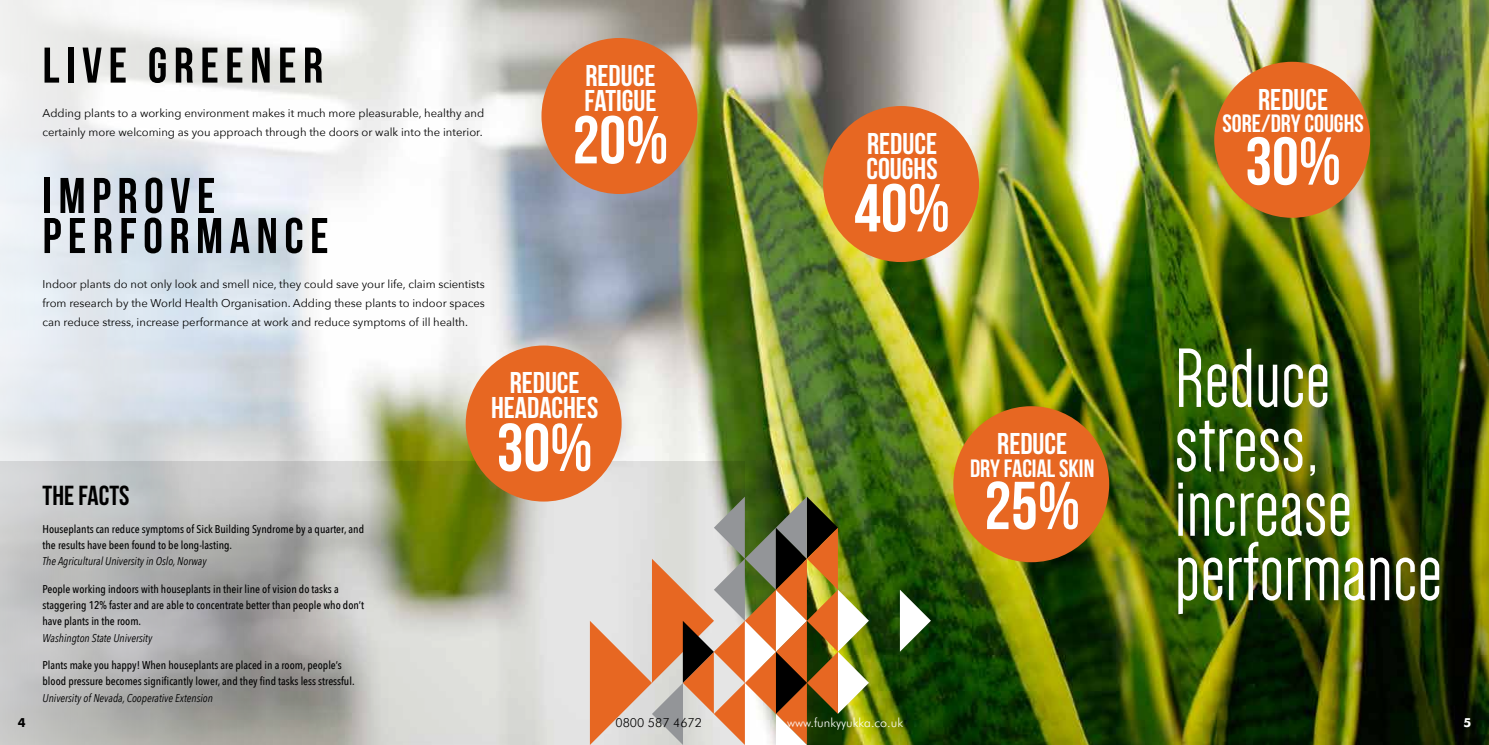
<style>
.page{position:relative;width:1489px;height:745px;background:#fff}
.page>*{position:absolute;margin:0;border:0;box-sizing:border-box;transform-origin:0 0}
.t1{font:86.5px/64.4px "Dense";color:#fff}
.t2{font:67.5px "Bebas Neue";color:#fff}
.t3{font:50px/40px "Bebas Neue";letter-spacing:.13em;color:#000}
.t4{font:30px/25px "Bebas Neue";color:#fff}
.t5{font:27.5px "Bebas Neue";color:#000}
.t6{font:25px "Bebas Neue";color:#fff}
.t7{font:300 12.5px "Futura BT";color:#fff}
.t8{font:300 12.5px "Futura BT";color:#000}
.t9{font:700 12.5px "Futura BT";color:#000}
.t10{font:700 12.5px "Futura BT";color:#fff}
.t11{font:500 11.25px/16.2px "Avenir Next Condensed";color:#000}
.t12{font:11.25px/18.8px "Avenir Next";color:#000}
.t13{font:italic 11.25px "Avenir Next Condensed";color:#000}
</style>
<div class="page">
<img style="left:0;top:0;width:1488px;height:744px">
<div style="left:541px;top:38px;width:156px;height:156px;background:#e76722;border-radius:50%"></div>
<div style="left:823px;top:106px;width:156px;height:156px;background:#e76722;border-radius:50%"></div>
<div style="left:953px;top:406px;width:156px;height:156px;background:#e76722;border-radius:50%"></div>
<div style="left:1214px;top:62px;width:155px;height:156px;background:#e76722;border-radius:50%"></div>
<svg style="left:0;top:461px;width:744px;height:283px;background:#b8baae"></svg>
<div style="left:465px;top:345px;width:156px;height:156px;background:#e76722;border-radius:50%"></div>
<svg style="left:899px;top:589px;width:31px;height:62px"></svg>
<svg style="left:590px;top:496px;width:278px;height:248px;background:#b79b79"></svg>
<h3 class="t3" style="left:43px;top:45px;width:282px">LIVE GREE NER</h3>
<p class="t12" style="left:43px;top:103px;width:443px">Adding plants to a working environment makes it much more pleasurable, healthy and certainly more welcoming as you approach through the doors or walk into the interior.</p>
<h3 class="t3" style="left:43px;top:175px;width:264px">IMPROVE<br>PE RFORMANCE</h3>
<p class="t12" style="left:43px;top:274px;width:444px;text-align:justify">Indoor plants do not only look and smell nice, they could save your life, claim scientists from research by the World Health Organisation. Adding these plants to indoor spaces can reduce stress, increase performance at work and reduce symptoms of ill health.</p>
<h3 class="t4" style="left:584px;top:62px;width:74px">REDUCE<br>FATIGUE</h3>
<h2 class="t2" style="left:572px;top:103px;width:97px">20%</h2>
<h3 class="t5" style="left:43px;top:480px;width:88px">TH E FACTS</h3>
<p class="t11" style="left:43px;top:520px;width:323px">Houseplants can reduce symptoms of Sick Building Syndrome by a quarter, and the results have been found to be long-lasting.</p>
<p class="t13" style="left:43px;top:554px;width:165px">The Agricultural University in Oslo, Norway</p>
<p class="t11" style="left:43px;top:580px;width:323px">People working indoors with houseplants in their line of vision do tasks a staggering 12% faster and are able to concentrate better than people who don’t have plants in the room.</p>
<p class="t13" style="left:43px;top:630px;width:111px">Washington State University</p>
<p class="t11" style="left:43px;top:656px;width:313px">Plants make you happy! When houseplants are placed in a room, people’s blood pressure becomes significantly lower, and they find tasks less stressful.</p>
<p class="t13" style="left:43px;top:690px;width:172px">University of Nevada, Cooperative Extension</p>
<h3 class="t4" style="left:491px;top:370px;width:109px;text-align:center">REDUCE<br>HEADACHES</h3>
<h2 class="t2" style="left:496px;top:410px;width:97px">30%</h2>
<h3 class="t4" style="left:866px;top:130px;width:73px">REDUCE<br>COUGHS</h3>
<h2 class="t2" style="left:854px;top:171px;width:97px">40%</h2>
<h3 class="t4" style="left:997px;top:430px;width:71px">REDUCE</h3>
<h3 class="t6" style="left:970px;top:454px;width:117px">DRY FACIAL SKIN</h3>
<h2 class="t2" style="left:984px;top:468px;width:97px">25%</h2>
<h3 class="t4" style="left:1258px;top:86px;width:71px">REDUCE</h3>
<h3 class="t6" style="left:1222px;top:110px;width:143px">SORE/DRY COUGHS</h3>
<h2 class="t2" style="left:1245px;top:124px;width:97px">30%</h2>
<h1 class="t1" style="left:1174px;top:347px;width:269px">Reduce stress, increase performance</h1>
<p class="t9" style="left:18px;top:714px;width:9px">4</p>
<p class="t8" style="left:615px;top:714px;width:88px">0800 587 4672</p>
<p class="t7" style="left:787px;top:714px;width:118px">www.funkyyukka.co.uk</p>
<p class="t10" style="left:1463px;top:714px;width:9px">5</p>
</div>
